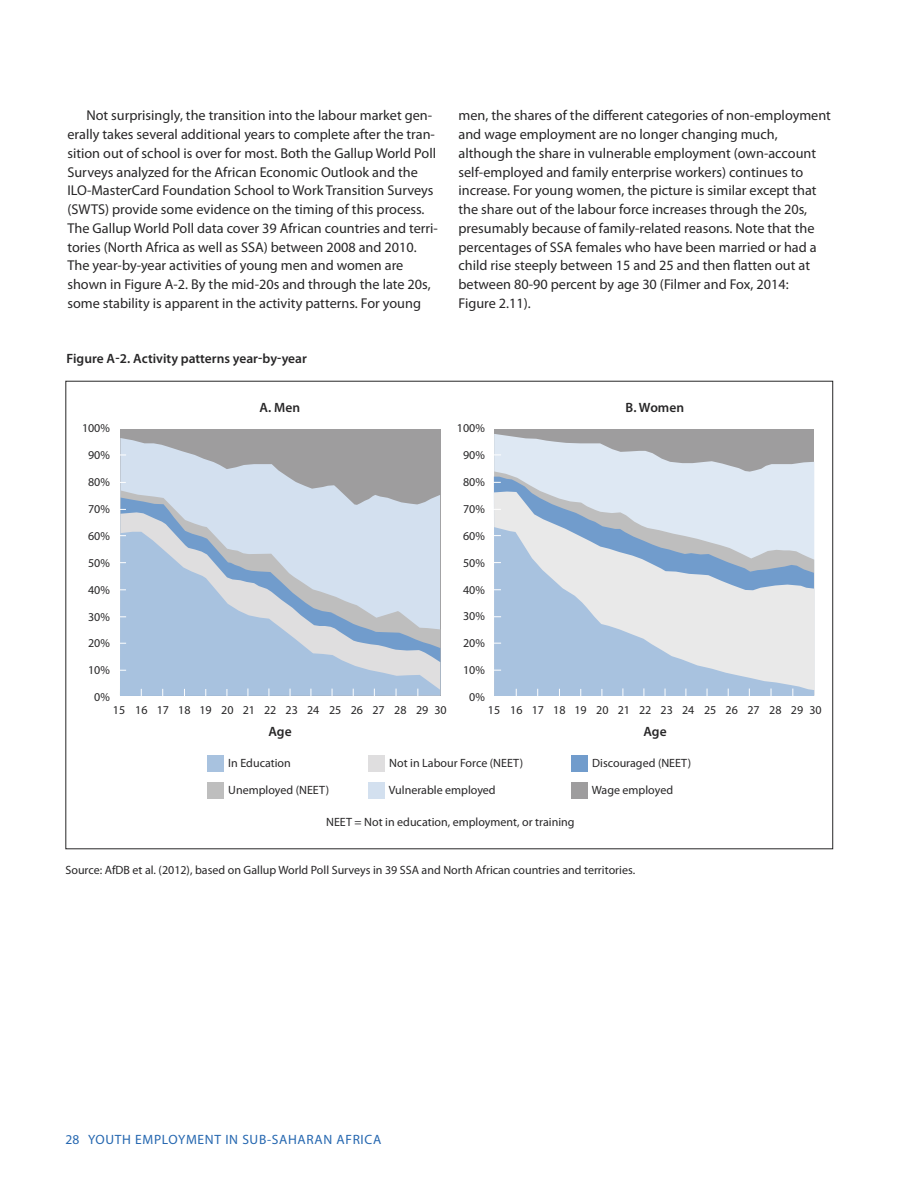
<style>
.page{position:relative;width:918px;height:1188px;background:#fff}
.page>*{position:absolute;margin:0;border:0;box-sizing:border-box;transform-origin:0 0}
.t1{font:14.25px/18.8px "Myriad Pro Regular 3";color:#272627}
.t2{font:13.5px "Myriad Pro Semibold 2";color:#272627}
.t3{font:13.5px "Myriad";letter-spacing:.05em;color:#2567b0}
.t4{font:12px "Myriad Pro Regular 3";color:#272627}
.s1{font-family:"Myriad Pro Regular 3"}
</style>
<div class="page">
<div style="left:207px;top:755px;width:16px;height:17px;background:#a8c2df"></div>
<div style="left:368px;top:755px;width:16px;height:17px;background:#dfdedf"></div>
<div style="left:571px;top:755px;width:16px;height:17px;background:#719ccc"></div>
<div style="left:207px;top:782px;width:16px;height:17px;background:#bebebe"></div>
<div style="left:368px;top:782px;width:16px;height:17px;background:#d3e0ef"></div>
<div style="left:571px;top:782px;width:16px;height:17px;background:#9e9d9e"></div>
<div style="left:120px;top:429px;width:320px;height:267px;background:#9e9d9e"></div>
<svg style="left:120px;top:438px;width:219px;height:52px;fill:#d3e0ef"></svg>
<svg style="left:494px;top:434px;width:320px;height:37px;background:#bbc0c5"></svg>
<svg style="left:120px;top:490px;width:320px;height:8px;fill:#d3e0ef"></svg>
<div style="left:494px;top:471px;width:320px;height:6px;background:#dee8f3"></div>
<svg style="left:120px;top:498px;width:320px;height:14px;background:#c4d3e4"></svg>
<svg style="left:494px;top:477px;width:320px;height:15px;background:#d4e0ee"></svg>
<svg style="left:120px;top:512px;width:320px;height:20px;background:#cddae8"></svg>
<svg style="left:494px;top:492px;width:320px;height:35px;background:#d0dce8"></svg>
<svg style="left:120px;top:532px;width:320px;height:164px;background:#b8cadf"></svg>
<svg style="left:494px;top:527px;width:320px;height:169px;background:#c3d1e1"></svg>
<p class="t1" style="left:67px;top:107px;width:372px;text-indent:19px">Not surprisingly, the transition into the labour market gen&shy;erally takes several additional years to complete after the tran&shy;sition out of school is over for most. Both the Gallup World Poll Surveys analyzed for the African Economic Outlook and the ILO-MasterCard Foundation School to Work Transition Surveys (SWTS) provide some evidence on the timing of this process.<br>The Gallup World Poll data cover 39 African countries and terri&shy;tories (North Africa as well as SSA) between 2008 and 2010.<br>The year-by-year activities of young men and women are shown in Figure A-2. By the mid-20s and through the late 20s, some stability is apparent in the activity patterns. For young</p>
<p class="t1" style="left:459px;top:107px;width:374px">men, the shares of the different categories of non-employment and wage employment are no longer changing much, although the share in vulnerable employment (own-account self-employed and family enterprise workers) continues to increase. For young women, the picture is similar except that the share out of the labour force increases through the 20s, presumably because of family-related reasons. Note that the percentages of SSA females who have been married or had a child rise steeply between 15 and 25 and then flatten out at between 80-90 percent by age 30 (Filmer and Fox, 2014:<br>Figure 2.11).</p>
<p class="t2" style="left:66px;top:354px;width:242px">Figure A-2. Activity patterns year-by-year</p>
<p class="t2" style="left:259px;top:403px;width:42px">A. Men</p>
<p class="t2" style="left:626px;top:403px;width:60px">B. Women</p>
<p class="t4" style="left:82px;top:424px;width:29px">100%</p>
<p class="t4" style="left:88px;top:451px;width:23px">90%</p>
<p class="t4" style="left:88px;top:478px;width:23px">80%</p>
<p class="t4" style="left:88px;top:505px;width:23px">70%</p>
<p class="t4" style="left:88px;top:531px;width:23px">60%</p>
<p class="t4" style="left:88px;top:558px;width:23px">50%</p>
<p class="t4" style="left:88px;top:585px;width:23px">40%</p>
<p class="t4" style="left:88px;top:612px;width:23px">30%</p>
<p class="t4" style="left:88px;top:639px;width:23px">20%</p>
<p class="t4" style="left:88px;top:666px;width:23px">10%</p>
<p class="t4" style="left:94px;top:693px;width:17px">0%</p>
<p class="t4" style="left:457px;top:424px;width:29px">100%</p>
<p class="t4" style="left:463px;top:451px;width:23px">90%</p>
<p class="t4" style="left:463px;top:478px;width:23px">80%</p>
<p class="t4" style="left:463px;top:504px;width:23px">70%</p>
<p class="t4" style="left:463px;top:531px;width:23px">60%</p>
<p class="t4" style="left:463px;top:558px;width:23px">50%</p>
<p class="t4" style="left:463px;top:585px;width:23px">40%</p>
<p class="t4" style="left:463px;top:612px;width:23px">30%</p>
<p class="t4" style="left:463px;top:639px;width:23px">20%</p>
<p class="t4" style="left:463px;top:666px;width:23px">10%</p>
<p class="t4" style="left:469px;top:693px;width:17px">0%</p>
<p class="t4" style="left:113px;top:706px;width:335px">15 16 17 18 19 20 21 22 23 24 25 26 27 28 29 30</p>
<p class="t4" style="left:488px;top:706px;width:335px">15 16 17 18 19 20 21 22 23 24 25 26 27 28 29 30</p>
<p class="t2" style="left:268px;top:727px;width:25px">Age</p>
<p class="t2" style="left:643px;top:727px;width:25px">Age</p>
<p class="t4" style="left:228px;top:759px;width:64px">In Education</p>
<p class="t4" style="left:389px;top:759px;width:136px">Not in Labour Force (NEET)</p>
<p class="t4" style="left:592px;top:759px;width:101px">Discouraged (NEET)</p>
<p class="t4" style="left:228px;top:786px;width:102px">Unemployed (NEET)</p>
<p class="t4" style="left:389px;top:786px;width:108px">Vulnerable employed</p>
<p class="t4" style="left:592px;top:786px;width:83px">Wage employed</p>
<p class="t4" style="left:326px;top:817px;width:250px">NEET = Not in education, employment, or training</p>
<p class="t4" style="left:65px;top:866px;width:571px">Source: AfDB et al. (2012), based on Gallup World Poll Surveys in 39 SSA and North African countries and territories.</p>
<p class="t3" style="left:66px;top:1135px;width:317px"><span class="s1">28</span> YOUTH EMPLOYMENT IN SUB-SAHARAN AFRICA</p>
</div>
